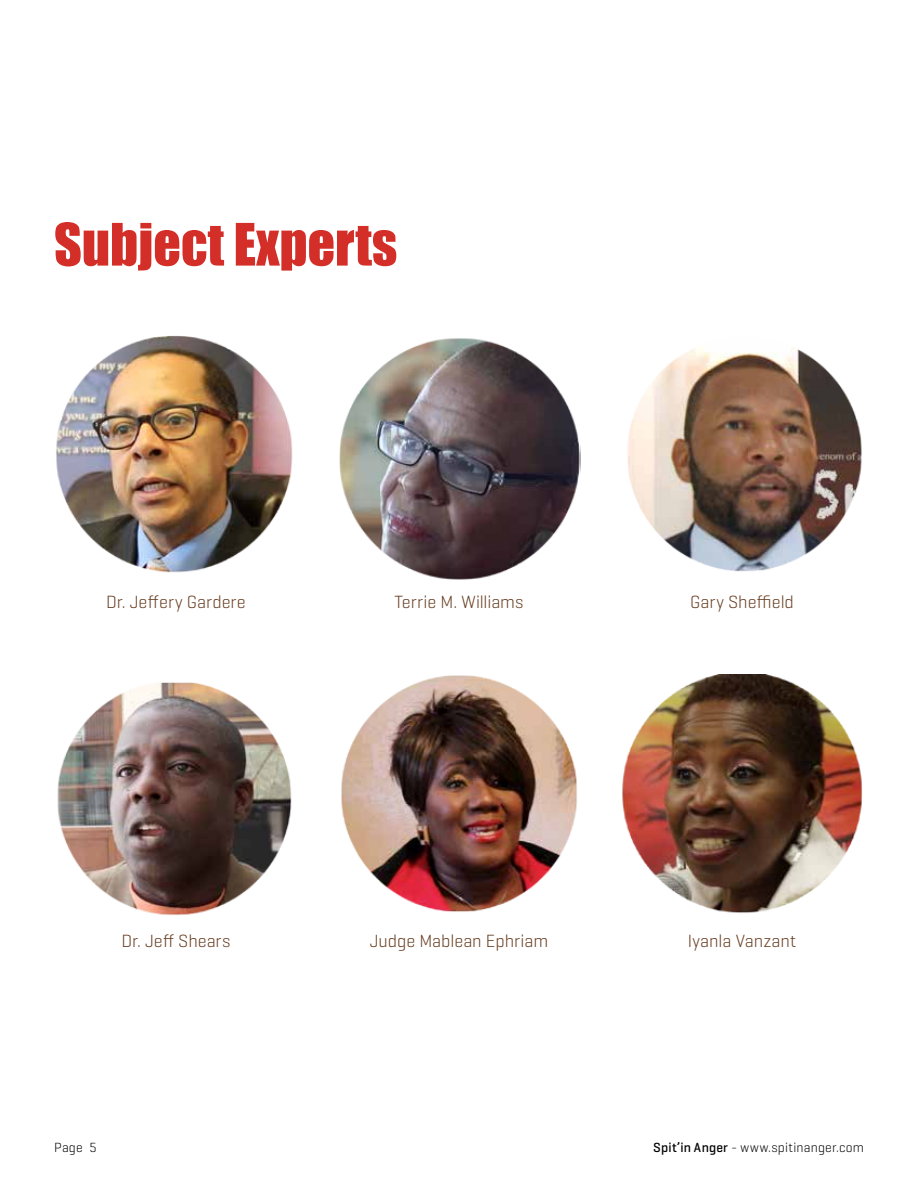
<style>
.page{position:relative;width:918px;height:1188px;background:#fff}
.page>*{position:absolute;margin:0;border:0;box-sizing:border-box;transform-origin:0 0}
.t1{font:54px "Impact";color:#d32e27}
.t2{font:300 18px "Geogrotesque";letter-spacing:-.005em;color:#653b1e}
.t3{font:300 13.5px "Geogrotesque";letter-spacing:.015em;color:#000}
.s1{font-weight:500}
</style>
<div class="page">
<img style="left:56px;top:336px;width:237px;height:237px">
<img style="left:57px;top:682px;width:235px;height:233px">
<img style="left:339px;top:338px;width:242px;height:242px">
<img style="left:341px;top:675px;width:236px;height:237px">
<img style="left:627px;top:348px;width:235px;height:224px">
<img style="left:622px;top:674px;width:241px;height:239px">
<h1 class="t1" style="left:54px;top:203px;width:345px">Subject Experts</h1>
<p class="t2" style="left:106px;top:591px;width:141px">Dr. Jeffery Gardere</p>
<p class="t2" style="left:394px;top:591px;width:131px">Terrie M. Williams</p>
<p class="t2" style="left:690px;top:591px;width:105px">Gary Sheffield</p>
<p class="t2" style="left:121px;top:929px;width:111px">Dr. Jeff Shears</p>
<p class="t2" style="left:370px;top:929px;width:180px">Judge Mablean Ephriam</p>
<p class="t2" style="left:688px;top:929px;width:110px">Iyanla Vanzant</p>
<p class="t3" style="left:54px;top:1139px;width:44px">Page 5</p>
<p class="t3" style="left:653px;top:1139px;width:212px"><span class="s1">Spit’in Anger</span> - www.spitinanger.com</p>
</div>
